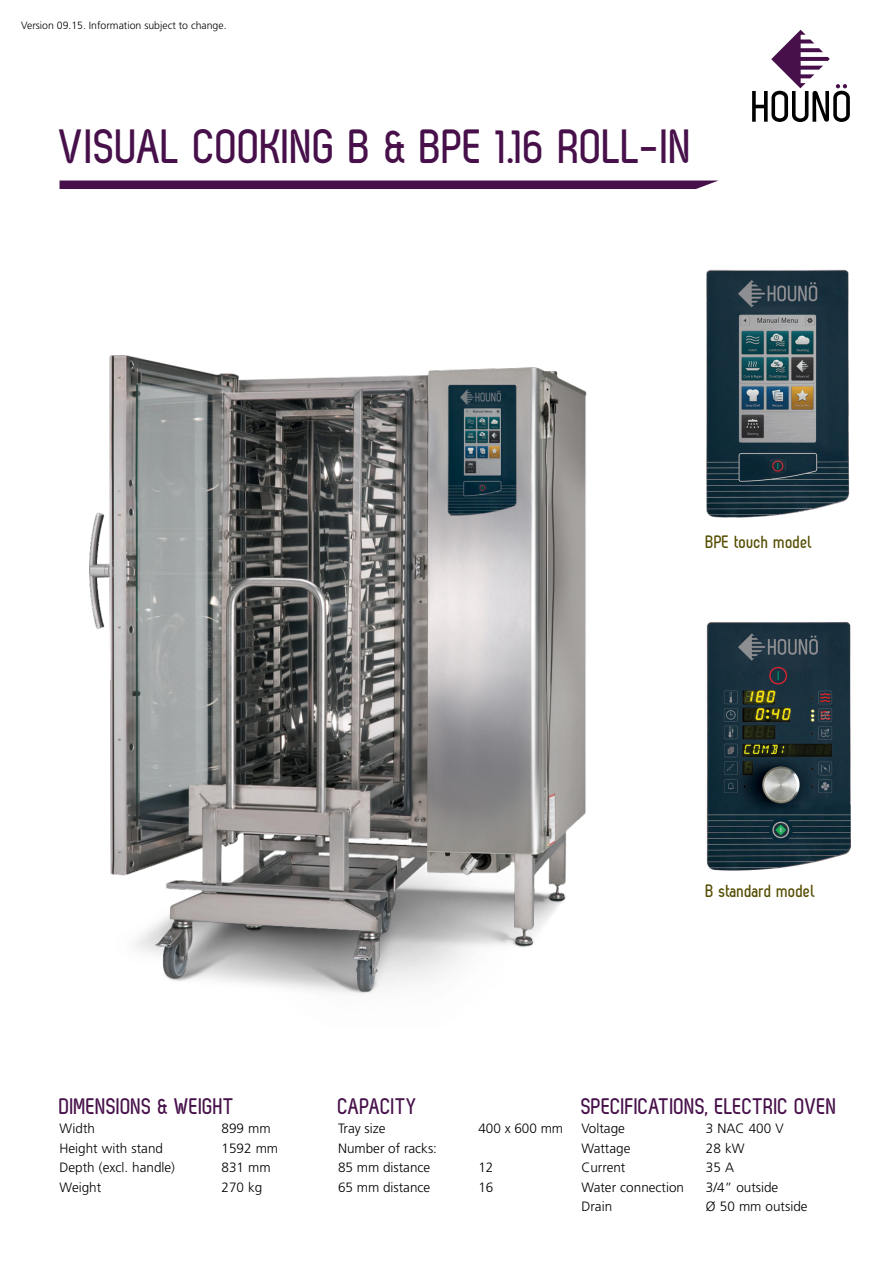
<style>
.page{position:relative;width:893px;height:1263px;background:#fff}
.page>*{position:absolute;margin:0;border:0;box-sizing:border-box;transform-origin:0 0}
.t1{font:700 48px "Zag";color:#47104a}
.t2{font:700 22.5px "Zag";letter-spacing:-.005em;color:#47104a}
.t3{font:700 18px "Zag";color:#544c00}
.t4{font:300 13.5px/19.5px "Frutiger LT";color:#000}
.t5{font:300 10.5px "Frutiger LT";color:#000}
</style>
<div class="page">
<svg style="left:752px;top:30px;width:98px;height:92px"></svg>
<svg style="left:60px;top:180px;width:659px;height:9px;background:#542157"></svg>
<img style="left:706px;top:622px;width:144px;height:249px">
<img style="left:706px;top:269px;width:144px;height:249px">
<img style="left:89px;top:355px;width:498px;height:639px">
<p class="t5" style="left:21px;top:20px;width:207px">Version 09.15. Information subject to change.</p>
<h1 class="t1" style="left:60px;top:120px;width:635px">VISUAL COOKING B &amp; BPE 1.16 ROLL-IN</h1>
<h3 class="t3" style="left:706px;top:532px;width:108px">BPE touch model</h3>
<h3 class="t3" style="left:706px;top:881px;width:111px">B standard model</h3>
<h2 class="t2" style="left:60px;top:1093px;width:177px">DIMENSIONS &amp; WEIGHT</h2>
<p class="t4" style="left:60px;top:1119px;width:37px">Width</p>
<p class="t4" style="left:222px;top:1119px;width:51px">899 mm</p>
<p class="t4" style="left:60px;top:1138px;width:105px">Height with stand</p>
<p class="t4" style="left:222px;top:1138px;width:58px">1592 mm</p>
<p class="t4" style="left:60px;top:1158px;width:117px">Depth (excl. handle)</p>
<p class="t4" style="left:222px;top:1158px;width:51px">831 mm</p>
<p class="t4" style="left:60px;top:1177px;width:43px">Weight</p>
<p class="t4" style="left:222px;top:1177px;width:42px">270 kg</p>
<h2 class="t2" style="left:338px;top:1093px;width:80px">CAPACITY</h2>
<p class="t4" style="left:338px;top:1119px;width:49px">Tray size</p>
<p class="t4" style="left:478px;top:1119px;width:86px">400 x 600 mm</p>
<p class="t4" style="left:338px;top:1138px;width:101px">Number of racks:<br>85 mm distance</p>
<p class="t4" style="left:478px;top:1158px;width:17px">12</p>
<p class="t4" style="left:338px;top:1177px;width:94px">65 mm distance</p>
<p class="t4" style="left:478px;top:1177px;width:17px">16</p>
<h2 class="t2" style="left:581px;top:1093px;width:257px">SPECIFICATIONS, ELECTRIC OVEN</h2>
<p class="t4" style="left:581px;top:1119px;width:45px">Voltage</p>
<p class="t4" style="left:706px;top:1119px;width:79px">3 NAC 400 V</p>
<p class="t4" style="left:581px;top:1138px;width:50px">Wattage</p>
<p class="t4" style="left:706px;top:1138px;width:40px">28 kW</p>
<p class="t4" style="left:581px;top:1158px;width:46px">Current</p>
<p class="t4" style="left:706px;top:1158px;width:30px">35 A</p>
<p class="t4" style="left:581px;top:1177px;width:104px">Water connection</p>
<p class="t4" style="left:706px;top:1177px;width:74px">3/4” outside</p>
<p class="t4" style="left:581px;top:1197px;width:32px">Drain</p>
<p class="t4" style="left:706px;top:1197px;width:103px">Ø 50 mm outside</p>
</div>
